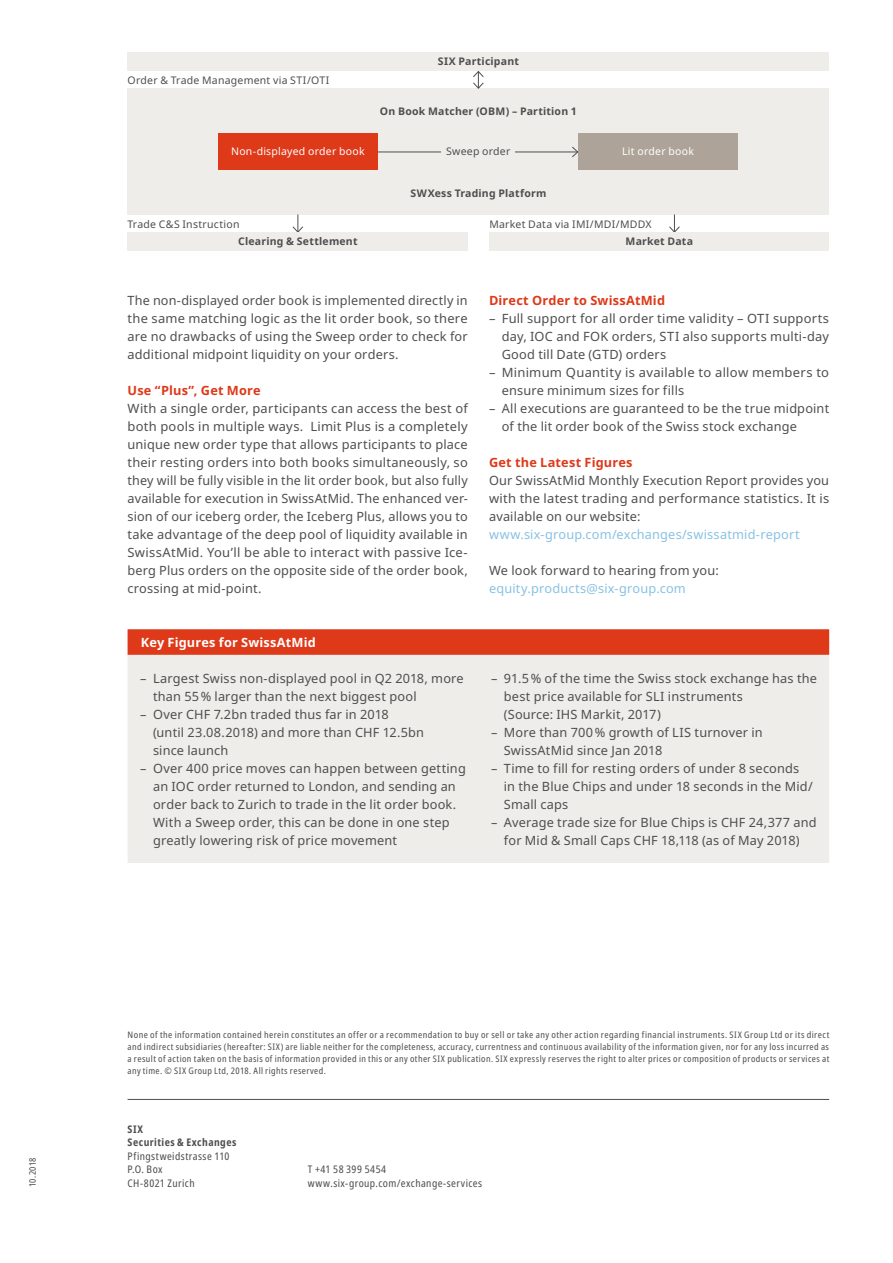
<style>
.page{position:relative;width:893px;height:1263px;background:#fff}
.page>*{position:absolute;margin:0;border:0;box-sizing:border-box;transform-origin:0 0}
.t1{font:12.75px/18px "Noto Sans";letter-spacing:.015em;color:#4e4e4e}
.t2{font:12.75px "Noto Sans";letter-spacing:.015em;color:#88c1e4}
.t3{font:700 12.75px "Noto Sans";letter-spacing:.015em;color:#de3919}
.t4{font:700 12.75px "Noto Sans";letter-spacing:.015em;color:#fff}
.t5{font:700 10.5px "Noto Sans";letter-spacing:.02em;color:#4e4e4e}
.t6{font:condensed 10.5px/13.5px "Noto Sans";letter-spacing:.04em;color:#4e4e4e}
.t7{font:10.5px "Noto Sans";letter-spacing:.02em;color:#4e4e4e}
.t8{font:10.5px "Noto Sans";letter-spacing:.02em;color:#fff}
.t9{font:700 condensed 10.5px/13.5px "Noto Sans";letter-spacing:.04em;color:#4e4e4e}
.t10{font:condensed 9px/12px "Noto Sans";letter-spacing:.045em;color:#4e4e4e;text-align:justify}
</style>
<div class="page">
<div style="left:128px;top:89px;width:701px;height:126px;background:#efedea"></div>
<svg style="left:472px;top:71px;width:13px;height:18px"></svg>
<svg style="left:292px;top:215px;width:12px;height:18px"></svg>
<svg style="left:668px;top:215px;width:13px;height:18px"></svg>
<hr style="left:128px;top:1099px;width:701px;height:1px;background:#4e4e4e">
<svg style="left:128px;top:629px;width:701px;height:26px;background:#de3c1c"></svg>
<div style="left:128px;top:655px;width:701px;height:208px;background:#efedea"></div>
<div style="left:128px;top:53px;width:701px;height:18px;background:#efedea"></div>
<div style="left:128px;top:233px;width:340px;height:18px;background:#efedea"></div>
<div style="left:489px;top:233px;width:340px;height:18px;background:#efedea"></div>
<div style="left:578px;top:134px;width:160px;height:36px;background:#ada398"></div>
<div style="left:218px;top:134px;width:160px;height:36px;background:#de3919"></div>
<hr style="left:378px;top:151px;width:200px;height:1px;background:#4e4e4e">
<svg style="left:571px;top:146px;width:7px;height:12px"></svg>
<div style="left:442px;top:146px;width:73px;height:12px;background:#efedea"></div>
<p class="t10" style="left:27px;top:1187px;width:31px;rotate:-90deg">10.2018</p>
<p class="t7" style="left:128px;top:73px;width:203px">Order &amp; Trade Management via STI/OTI</p>
<p class="t5" style="left:438px;top:54px;width:83px">SIX Participant</p>
<p class="t5" style="left:380px;top:104px;width:199px">On Book Matcher (OBM) – Partition 1</p>
<p class="t8" style="left:231px;top:144px;width:135px">Non-displayed order book</p>
<p class="t7" style="left:446px;top:144px;width:66px">Sweep order</p>
<p class="t8" style="left:622px;top:144px;width:73px">Lit order book</p>
<p class="t5" style="left:410px;top:185px;width:137px">SWXess Trading Platform</p>
<p class="t7" style="left:128px;top:217px;width:113px">Trade C&amp;S Instruction</p>
<p class="t7" style="left:489px;top:217px;width:164px">Market Data via IMI/MDI/MDDX</p>
<p class="t5" style="left:238px;top:234px;width:121px">Clearing &amp; Settlement</p>
<p class="t5" style="left:626px;top:234px;width:69px">Market Data</p>
<p class="t1" style="left:128px;top:292px;width:342px;text-align:justify">The non-displayed order book is implemented directly in the same matching logic as the lit order book, so there are no drawbacks of using the Sweep order to check for additional midpoint liquidity on your orders.</p>
<p class="t3" style="left:128px;top:381px;width:135px">Use “Plus”, Get More</p>
<p class="t1" style="left:128px;top:400px;width:342px;text-align:justify">With a single order, participants can access the best of both pools in multiple ways. Limit Plus is a completely unique new order type that allows participants to place their resting orders into both books simultaneously, so they will be fully visible in the lit order book, but also fully available for execution in SwissAtMid. The enhanced ver&shy;sion of our iceberg order, the Iceberg Plus, allows you to take advantage of the deep pool of liquidity available in SwissAtMid. You’ll be able to interact with passive Ice&shy;berg Plus orders on the opposite side of the order book, crossing at mid-point.</p>
<p class="t4" style="left:141px;top:634px;width:176px">Key Figures for SwissAtMid</p>
<p class="t1" style="left:153px;top:670px;width:312px;text-indent:-13px">– Largest Swiss non-displayed pool in Q2 2018, more than 55% larger than the next biggest pool</p>
<p class="t1" style="left:153px;top:706px;width:273px;text-indent:-13px">– Over CHF 7.2bn traded thus far in 2018<br>(until 23.08.2018) and more than CHF 12.5bn since launch</p>
<p class="t1" style="left:153px;top:760px;width:314px;text-indent:-13px">– Over 400 price moves can happen between getting an IOC order returned to London, and sending an order back to Zurich to trade in the lit order book.<br>With a Sweep order, this can be done in one step greatly lowering risk of price movement</p>
<p class="t3" style="left:489px;top:291px;width:178px">Direct Order to SwissAtMid</p>
<p class="t1" style="left:502px;top:310px;width:329px;text-align:justify;text-indent:-13px">– Full support for all order time validity – OTI supports day, IOC and FOK orders, STI also supports multi-day Good till Date (GTD) orders</p>
<p class="t1" style="left:502px;top:364px;width:329px;text-indent:-13px">– Minimum Quantity is available to allow members to ensure minimum sizes for fills</p>
<p class="t1" style="left:502px;top:400px;width:329px;text-indent:-13px">– All executions are guaranteed to be the true midpoint of the lit order book of the Swiss stock exchange</p>
<p class="t3" style="left:489px;top:453px;width:145px">Get the Latest Figures</p>
<p class="t1" style="left:489px;top:472px;width:342px;text-align:justify">Our SwissAtMid Monthly Execution Report provides you with the latest trading and performance statistics. It is available on our website:</p>
<p class="t2" style="left:489px;top:525px;width:312px">www.six-group.com/exchanges/swissatmid-report</p>
<p class="t1" style="left:489px;top:562px;width:231px">We look forward to hearing from you:</p>
<p class="t2" style="left:489px;top:579px;width:198px">equity.products@six-group.com</p>
<p class="t1" style="left:504px;top:670px;width:315px;text-indent:-13px">– 91.5% of the time the Swiss stock exchange has the best price available for SLI instruments<br>(Source: IHS Markit, 2017)</p>
<p class="t1" style="left:504px;top:724px;width:260px;text-indent:-13px">– More than 700% growth of LIS turnover in<br>SwissAtMid since Jan 2018</p>
<p class="t1" style="left:504px;top:760px;width:311px;text-indent:-13px">– Time to fill for resting orders of under 8 seconds in the Blue Chips and under 18 seconds in the Mid/<br>Small caps</p>
<p class="t1" style="left:491px;top:814px;width:327px;text-align:center">– Average trade size for Blue Chips is CHF 24,377 and for Mid &amp; Small Caps CHF 18,118 (as of May 2018)</p>
<p class="t10" style="left:128px;top:1029px;width:703px">None of the information contained herein constitutes an offer or a recommendation to buy or sell or take any other action regarding financial instruments. SIX Group Ltd or its direct and indirect subsidiaries (hereafter: SIX) are liable neither for the completeness, accuracy, currentness and continuous availability of the information given, nor for any loss incurred as a result of action taken on the basis of information provided in this or any other SIX publication. SIX expressly reserves the right to alter prices or composition of products or services at any time. © SIX Group Ltd, 2018. All rights reserved.</p>
<p class="t9" style="left:128px;top:1122px;width:110px">SIX<br>Securities &amp; Exchanges</p>
<p class="t6" style="left:128px;top:1149px;width:103px">Pfingstweidstrasse 110<br>P.O. Box<br>CH-8021 Zurich</p>
<p class="t6" style="left:308px;top:1163px;width:176px">T +41 58 399 5454 www.six-group.com/exchange-services</p>
</div>
